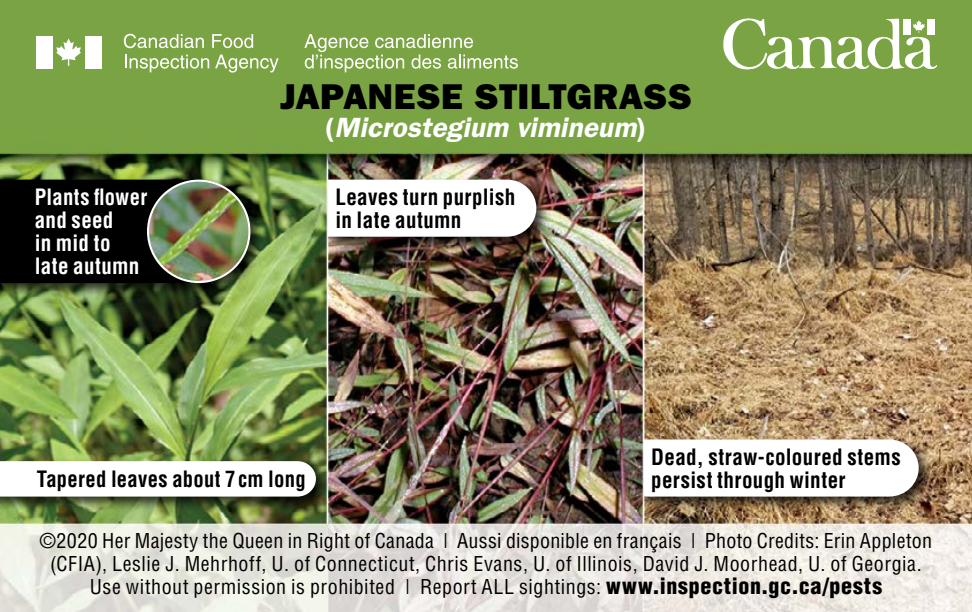
<style>
.page{position:relative;width:972px;height:612px;background:#fff}
.page>*{position:absolute;margin:0;border:0;box-sizing:border-box;transform-origin:0 0}
.t1{font:800 36px "Franklin Gothic";letter-spacing:.01em;color:#000}
.t2{font:italic 600 28px "Franklin Gothic";letter-spacing:.005em;color:#fff}
.t3{font:700 condensed 22px/22.8px "Helvetica";letter-spacing:.015em;color:#000;scale:.96 1}
.t4{font:700 condensed 22px/23.2px "Helvetica";letter-spacing:.015em;color:#fff;scale:.94 1}
.t5{font:700 condensed 22px "Helvetica";letter-spacing:.015em;color:#000;scale:.94 1}
.t6{font:condensed 20px/23.2px "Helvetica";letter-spacing:.025em;color:#000;text-align:center}
.s1{font-style:normal}
.s2{font-weight:900;font-size:22px}
</style>
<div class="page">
<img style="left:0;top:0;width:972px;height:612px">
<div style="left:0;top:458px;width:331px;height:53px;background:#000;opacity:.75"></div>
<svg style="left:0;top:461px;width:316px;height:36px"></svg>
<svg style="left:723px;top:18px;width:214px;height:51px"></svg>
<svg style="left:56px;top:39px;width:25px;height:27px"></svg>
<div style="left:85px;top:36px;width:16px;height:32px;background:#fff"></div>
<div style="left:36px;top:36px;width:16px;height:32px;background:#fff"></div>
<svg style="left:124px;top:34px;width:80px;height:14px"></svg>
<svg style="left:212px;top:34px;width:10px;height:14px"></svg>
<svg style="left:223px;top:38px;width:9px;height:10px"></svg>
<div style="left:225px;top:39px;width:5px;height:8px;background:#7aa343;border-radius:50%"></div>
<svg style="left:234px;top:38px;width:9px;height:10px"></svg>
<div style="left:235px;top:39px;width:6px;height:8px;background:#7aa343;border-radius:50%"></div>
<svg style="left:244px;top:34px;width:9px;height:14px"></svg>
<svg style="left:125px;top:55px;width:84px;height:17px"></svg>
<svg style="left:215px;top:55px;width:64px;height:18px"></svg>
<svg style="left:304px;top:34px;width:214px;height:38px"></svg>
<div style="left:0;top:177px;width:266px;height:122px;background:#000;opacity:.75"></div>
<svg style="left:0;top:180px;width:250px;height:103px;fill:#000"></svg>
<div style="left:325px;top:177px;width:227px;height:74px;background:#000;opacity:.75"></div>
<svg style="left:328px;top:180px;width:208px;height:57px"></svg>
<div style="left:641px;top:436px;width:293px;height:75px;background:#000;opacity:.75"></div>
<svg style="left:644px;top:439px;width:275px;height:58px"></svg>
<img style="left:148px;top:181px;width:101px;height:101px;border-radius:51px">
<div style="left:147px;top:180px;width:103px;height:103px;border:2px solid #fff;border-radius:50%"></div>
<p class="t4" style="left:35px;top:185px;width:121px">Plants flower and seed<br>in mid to late autumn</p>
<h1 class="t1" style="left:280px;top:75px;width:414px">JAPANESE STILTGRASS</h1>
<h2 class="t2" style="left:325px;top:111px;width:323px"><span class="s1">(</span>Microstegium vimineum<span class="s1">)</span></h2>
<p class="t3" style="left:335px;top:185px;width:189px">Leaves turn purplish in late autumn</p>
<p class="t3" style="left:651px;top:445px;width:261px">Dead, straw-coloured stems</p>
<p class="t5" style="left:37px;top:466px;width:288px">Tapered leaves about 7 cm long</p>
<p class="t3" style="left:651px;top:468px;width:204px">persist through winter</p>
<p class="t6" style="left:40px;top:529px;width:894px">©2020 Her Majesty the Queen in Right of Canada | Aussi disponible en français | Photo Credits: Erin Appleton (CFIA), Leslie J. Mehrhoff, U. of Connecticut, Chris Evans, U. of Illinois, David J. Moorhead, U. of Georgia.<br>Use without permission is prohibited | Report ALL sightings: <span class="s2">www.inspection.gc.ca/pests</span></p>
</div>
